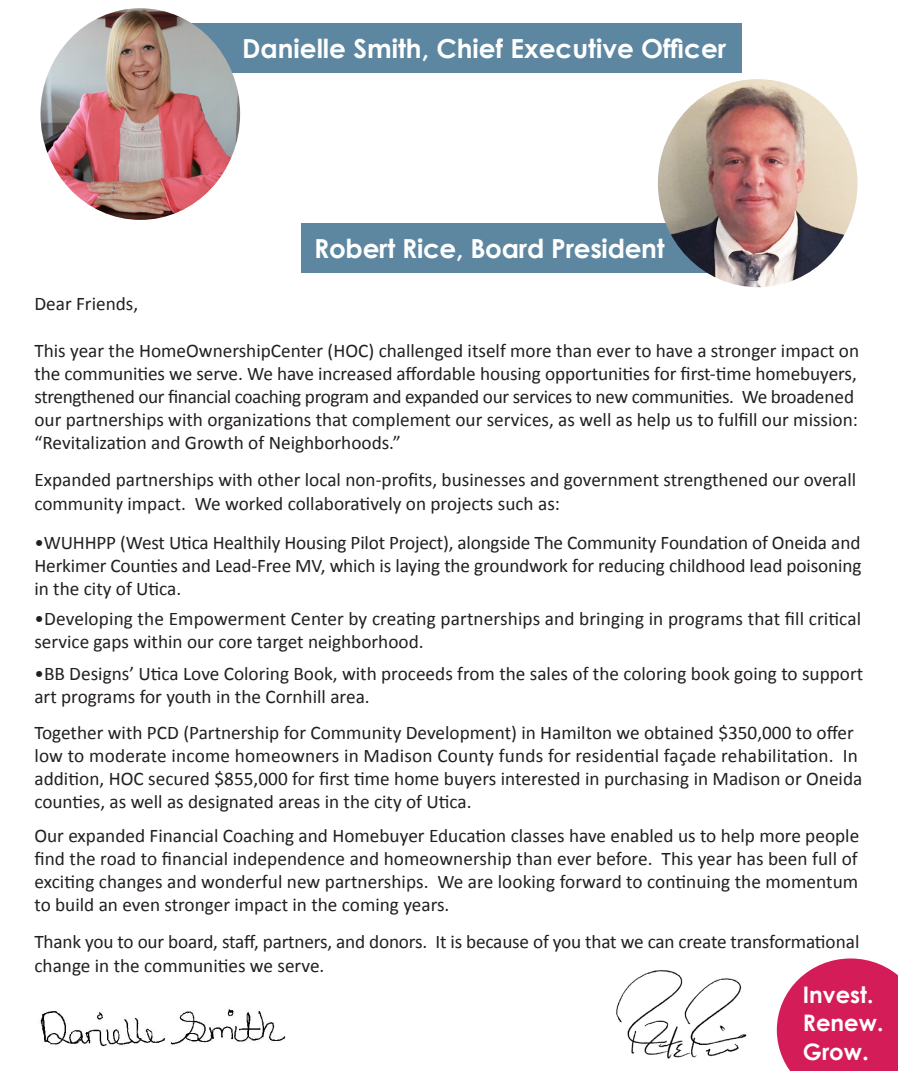
<style>
.page{position:relative;width:898px;height:1071px;background:#fff}
.page>*{position:absolute;margin:0;border:0;box-sizing:border-box;transform-origin:0 0}
.t1{font:700 26.25px "Century Gothic";color:#fff}
.t2{font:700 22.75px/27.3px "Century Gothic";color:#fff}
.t3{font:19.25px/23.1px "Calibri";color:#231f20}
.s1{font-size:24.5px}
</style>
<div class="page">
<div style="left:182px;top:23px;width:560px;height:50px;background:#5d87a1"></div>
<img style="left:40px;top:8px;width:200px;height:212px">
<div style="left:301px;top:223px;width:422px;height:50px;background:#5d87a1"></div>
<img style="left:40px;top:1009px;width:246px;height:38px">
<img style="left:616px;top:970px;width:131px;height:89px">
<img style="left:658px;top:79px;width:199px;height:208px">
<svg style="left:777px;top:958px;width:121px;height:113px;background:#d9366b"></svg>
<p class="t1" style="left:242px;top:28px;width:486px">Danielle Smith, Chief Executive Officer</p>
<p class="t1" style="left:314px;top:228px;width:352px">Robert Rice, Board President</p>
<p class="t3" style="left:34px;top:293px;width:105px">Dear Friends,</p>
<p class="t3" style="left:34px;top:339px;width:826px">This year the HomeOwnershipCenter (HOC) challenged itself more than ever to have a stronger impact on the communities we serve. We have increased affordable housing opportunities for first-time homebuyers, strengthened our financial coaching program and expanded our services to new communities. We broadened our partnerships with organizations that complement our services, as well as help us to fulfill our mission: “Revitalization and Growth of Neighborhoods.”</p>
<p class="t3" style="left:34px;top:469px;width:823px">Expanded partnerships with other local non-profits, businesses and government strengthened our overall community impact. We worked collaboratively on projects such as:</p>
<p class="t3" style="left:34px;top:531px;width:828px;text-align:justify">•WUHHPP (West Utica Healthily Housing Pilot Project), alongside The Community Foundation of Oneida and Herkimer Counties and Lead-Free MV, which is laying the groundwork for reducing childhood lead poisoning in the city of Utica.</p>
<p class="t3" style="left:34px;top:607px;width:828px">•Developing the Empowerment Center by creating partnerships and bringing in programs that fill critical service gaps within our core target neighborhood.</p>
<p class="t3" style="left:34px;top:662px;width:830px">•BB Designs’ Utica Love Coloring Book, with proceeds from the sales of the coloring book going to support art programs for youth in the Cornhill area.</p>
<p class="t3" style="left:34px;top:721px;width:829px">Together with PCD (Partnership for Community Development) in Hamilton we obtained $350,000 to offer low to moderate income homeowners in Madison County funds for residential façade rehabilitation. In addition, HOC secured $855,000 for first time home buyers interested in purchasing in Madison or Oneida counties, as well as designated areas in the city of Utica.</p>
<p class="t3" style="left:34px;top:824px;width:826px;text-align:justify">Our expanded Financial Coaching and Homebuyer Education classes have enabled us to help more people find the road to financial independence and homeownership than ever before. This year has been full of exciting changes and wonderful new partnerships. We are looking forward to continuing the momentum to build an even stronger impact in the coming years.</p>
<p class="t3" style="left:34px;top:931px;width:826px">Thank you to our board, staff, partners, and donors. It is because of you that we can create transformational change in the communities we serve.</p>
<p class="t2" style="left:803px;top:980px;width:82px">Invest.<br>Renew.</p>
<p class="t2" style="left:803px;top:1037px;width:68px">Grow<span class="s1">.</span></p>
</div>
